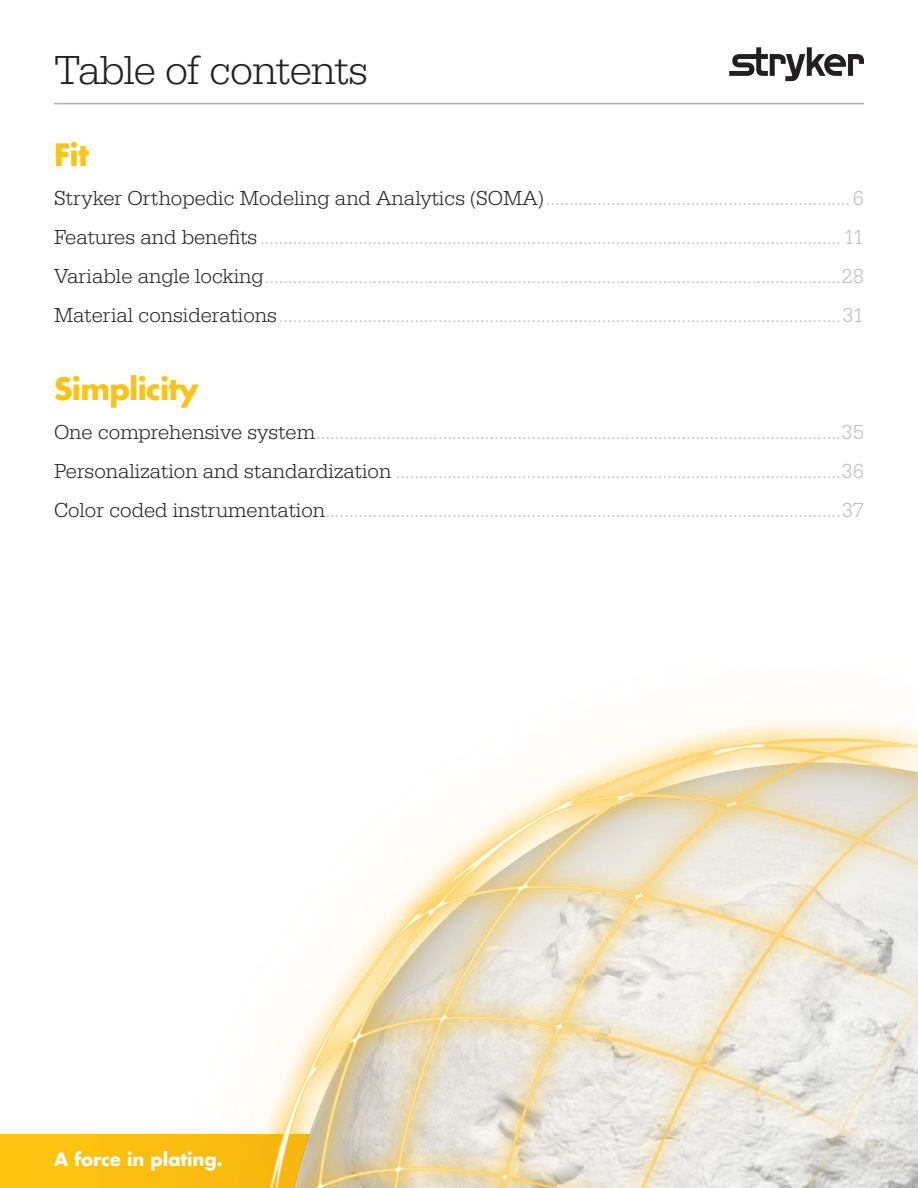
<style>
.page{position:relative;width:918px;height:1188px;background:#fff}
.page>*{position:absolute;margin:0;border:0;box-sizing:border-box;transform-origin:0 0}
.t1{font:300 42px "URW Egyptienne TOT";letter-spacing:-.02em;color:#231f20}
.t2{font:700 30px "Futura Std";letter-spacing:-.02em;color:#fec210}
.t3{font:300 21px "URW Egyptienne TOT";color:#bcbdc0}
.t4{font:700 18px "Futura For Stryker";color:#fff}
.s1{color:#231f20}
</style>
<div class="page">
<svg style="left:729px;top:47px;width:135px;height:34px"></svg>
<hr style="left:54px;top:103px;width:810px;height:1px;background:#abafae">
<div style="left:0;top:1134px;width:918px;height:54px;background:#fdc010"></div>
<img style="left:261px;top:719px;width:657px;height:469px">
<p class="t1" style="left:54px;top:46px;width:315px">Table of contents</p>
<p class="t2" style="left:54px;top:135px;width:36px">Fit</p>
<p class="t3" style="left:54px;top:186px;width:812px"><span class="s1">Stryker Orthopedic Modeling and Analytics (SOMA)</span>.................................................................6</p>
<p class="t3" style="left:54px;top:225px;width:812px"><span class="s1">Features and benefits</span> ............................................................................................................................11</p>
<p class="t3" style="left:54px;top:264px;width:812px"><span class="s1">Variable angle locking</span>...........................................................................................................................28</p>
<p class="t3" style="left:54px;top:303px;width:812px"><span class="s1">Material considerations</span>........................................................................................................................31</p>
<p class="t2" style="left:54px;top:369px;width:146px">Simplicity</p>
<p class="t3" style="left:54px;top:420px;width:812px"><span class="s1">One comprehensive system</span>................................................................................................................35</p>
<p class="t3" style="left:54px;top:459px;width:812px"><span class="s1">Personalization and standardization</span> ...............................................................................................36</p>
<p class="t3" style="left:54px;top:498px;width:812px"><span class="s1">Color coded instrumentation</span>..............................................................................................................37</p>
<p class="t4" style="left:54px;top:1147px;width:170px">A force in plating.</p>
</div>
